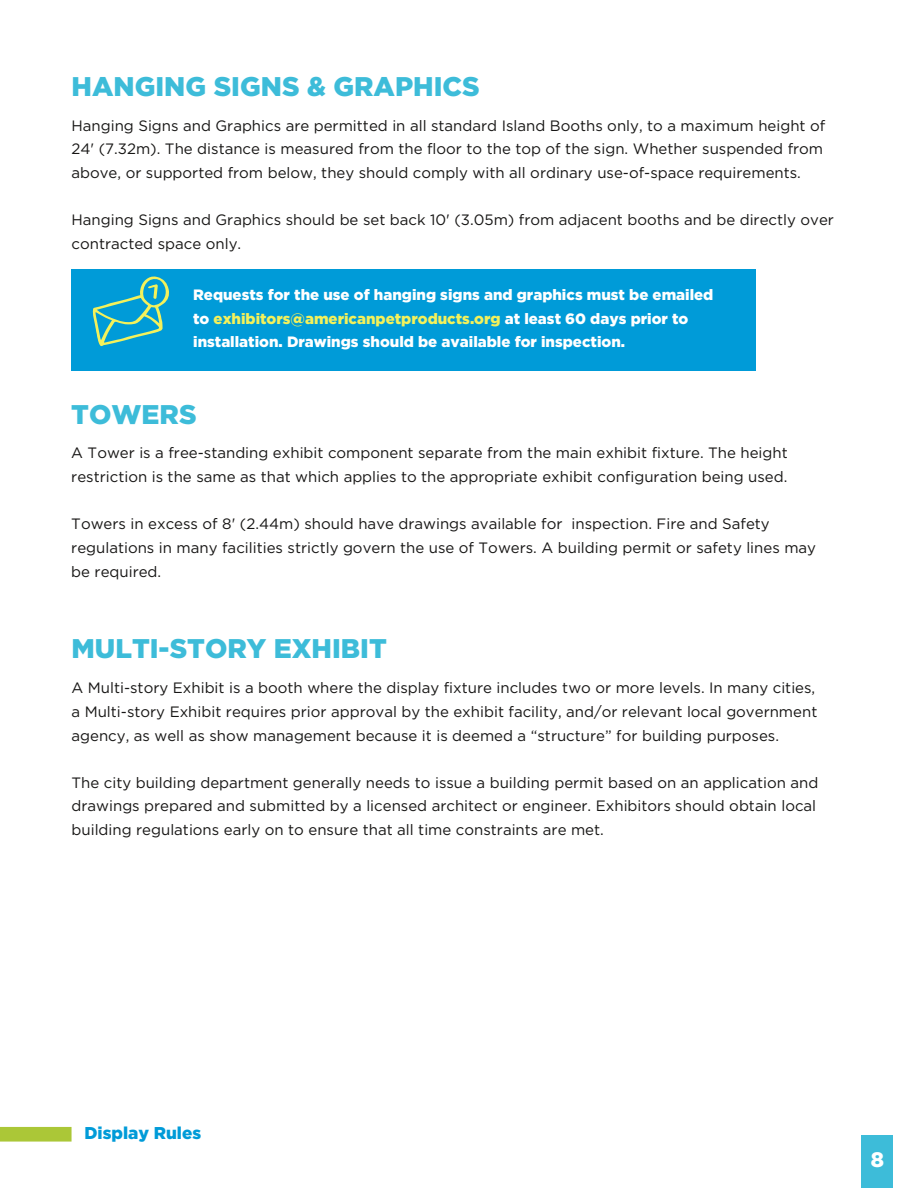
<style>
.page{position:relative;width:918px;height:1188px;background:#fff}
.page>*{position:absolute;margin:0;border:0;box-sizing:border-box;transform-origin:0 0}
.t1{font:900 27px "Gotham";color:#3dbcd9}
.t2{font:900 21px "Gotham";color:#fff}
.t3{font:900 17.1px "Gotham";color:#009bd8}
.t4{font:15px/23.7px "Gotham";color:#171615}
.t5{font:900 15px/23.7px "Gotham";color:#fff}
.s1{color:#f3f15b}
</style>
<div class="page">
<div style="left:862px;top:1136px;width:31px;height:52px;background:#3dbcd9"></div>
<div style="left:0;top:1127px;width:72px;height:15px;background:#abc737"></div>
<div style="left:72px;top:269px;width:684px;height:101px;background:#009bd8"></div>
<svg style="left:93px;top:276px;width:76px;height:70px"></svg>
<p class="t1" style="left:72px;top:74px;width:410px">HANGING SIGNS &amp; GRAPHICS</p>
<p class="t4" style="left:72px;top:114px;width:755px">Hanging Signs and Graphics are permitted in all standard Island Booths only, to a maximum height of<br>24' (7.32m). The distance is measured from the floor to the top of the sign. Whether suspended from above, or supported from below, they should comply with all ordinary use-of-space requirements.</p>
<p class="t4" style="left:72px;top:209px;width:764px">Hanging Signs and Graphics should be set back 10' (3.05m) from adjacent booths and be directly over contracted space only.</p>
<p class="t5" style="left:193px;top:284px;width:522px">Requests for the use of hanging signs and graphics must be emailed</p>
<p class="t5" style="left:193px;top:307px;width:497px">to <span class="s1">exhibitors@americanpetproducts.org</span> at least 60 days prior to installation. Drawings should be available for inspection.</p>
<p class="t1" style="left:71px;top:402px;width:127px">TOWERS</p>
<p class="t4" style="left:71px;top:442px;width:718px">A Tower is a free-standing exhibit component separate from the main exhibit fixture. The height restriction is the same as that which applies to the appropriate exhibit configuration being used.</p>
<p class="t4" style="left:71px;top:513px;width:746px">Towers in excess of 8' (2.44m) should have drawings available for inspection. Fire and Safety regulations in many facilities strictly govern the use of Towers. A building permit or safety lines may</p>
<p class="t4" style="left:71px;top:560px;width:91px">be required.</p>
<p class="t1" style="left:72px;top:637px;width:317px">MULTI-STORY EXHIBIT</p>
<p class="t4" style="left:72px;top:677px;width:745px">A Multi-story Exhibit is a booth where the display fixture includes two or more levels. In many cities,</p>
<p class="t4" style="left:72px;top:701px;width:747px">a Multi-story Exhibit requires prior approval by the exhibit facility, and/or relevant local government agency, as well as show management because it is deemed a “structure” for building purposes.</p>
<p class="t4" style="left:72px;top:771px;width:748px">The city building department generally needs to issue a building permit based on an application and drawings prepared and submitted by a licensed architect or engineer. Exhibitors should obtain local building regulations early on to ensure that all time constraints are met.</p>
<p class="t3" style="left:85px;top:1126px;width:118px">Display Rules</p>
<p class="t2" style="left:871px;top:1150px;width:15px">8</p>
</div>
